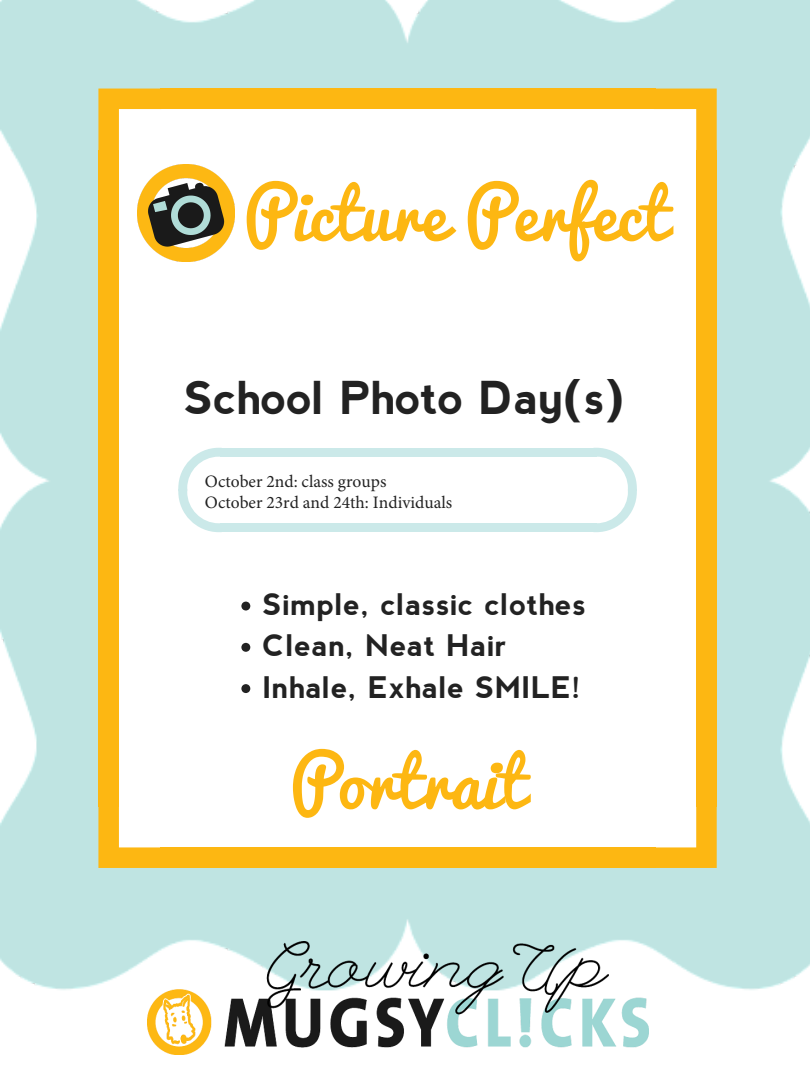
<style>
.page{position:relative;width:810px;height:1080px;background:#fff}
.page>*{position:absolute;margin:0;border:0;box-sizing:border-box;transform-origin:0 0}
.t1{font:67.94px "Pacifico";color:#fdb712}
.t2{font:700 45.25px "nevis";color:#222}
.t3{font:700 29.69px/41.2px "nevis";letter-spacing:.02em;color:#222}
.t4{font:17.5px/21px "Minion Pro";color:#222}
</style>
<div class="page">
<img style="left:0;top:0;width:810px;height:990px">
<img style="left:147px;top:941px;width:502px;height:113px">
<div style="left:696px;top:150px;width:21px;height:656px;background:#fdb712"></div>
<div style="left:98px;top:150px;width:21px;height:656px;background:#fdb712"></div>
<div style="left:160px;top:88px;width:495px;height:21px;background:#fdb712"></div>
<div style="left:160px;top:847px;width:495px;height:20px;background:#fdb712"></div>
<svg style="left:654px;top:88px;width:63px;height:63px"></svg>
<svg style="left:98px;top:88px;width:63px;height:63px"></svg>
<svg style="left:654px;top:805px;width:63px;height:62px"></svg>
<svg style="left:98px;top:805px;width:63px;height:62px"></svg>
<img style="left:137px;top:164px;width:97px;height:97px">
<svg style="left:241px;top:601px;width:9px;height:9px"></svg>
<svg style="left:241px;top:642px;width:9px;height:9px"></svg>
<svg style="left:241px;top:684px;width:9px;height:9px"></svg>
<div style="left:220px;top:447px;width:376px;height:9px;background:#cbe9e9"></div>
<div style="left:220px;top:523px;width:376px;height:9px;background:#cbe9e9"></div>
<svg style="left:178px;top:448px;width:44px;height:84px"></svg>
<svg style="left:593px;top:448px;width:44px;height:84px"></svg>
<h1 class="t1" style="left:244px;top:178px;width:426px">Picture Perfect</h1>
<h2 class="t2" style="left:184px;top:373px;width:443px">School Photo Day(s)</h2>
<p class="t4" style="left:205px;top:471px;width:249px">October 2nd: class groups<br>October 23rd and 24th: Individuals</p>
<p class="t3" style="left:263px;top:584px;width:325px">Simple, classic clothes<br>Clean, Neat Hair<br>Inhale, Exhale SMILE!</p>
<h1 class="t1" style="left:290px;top:746px;width:237px">Portrait</h1>
</div>
